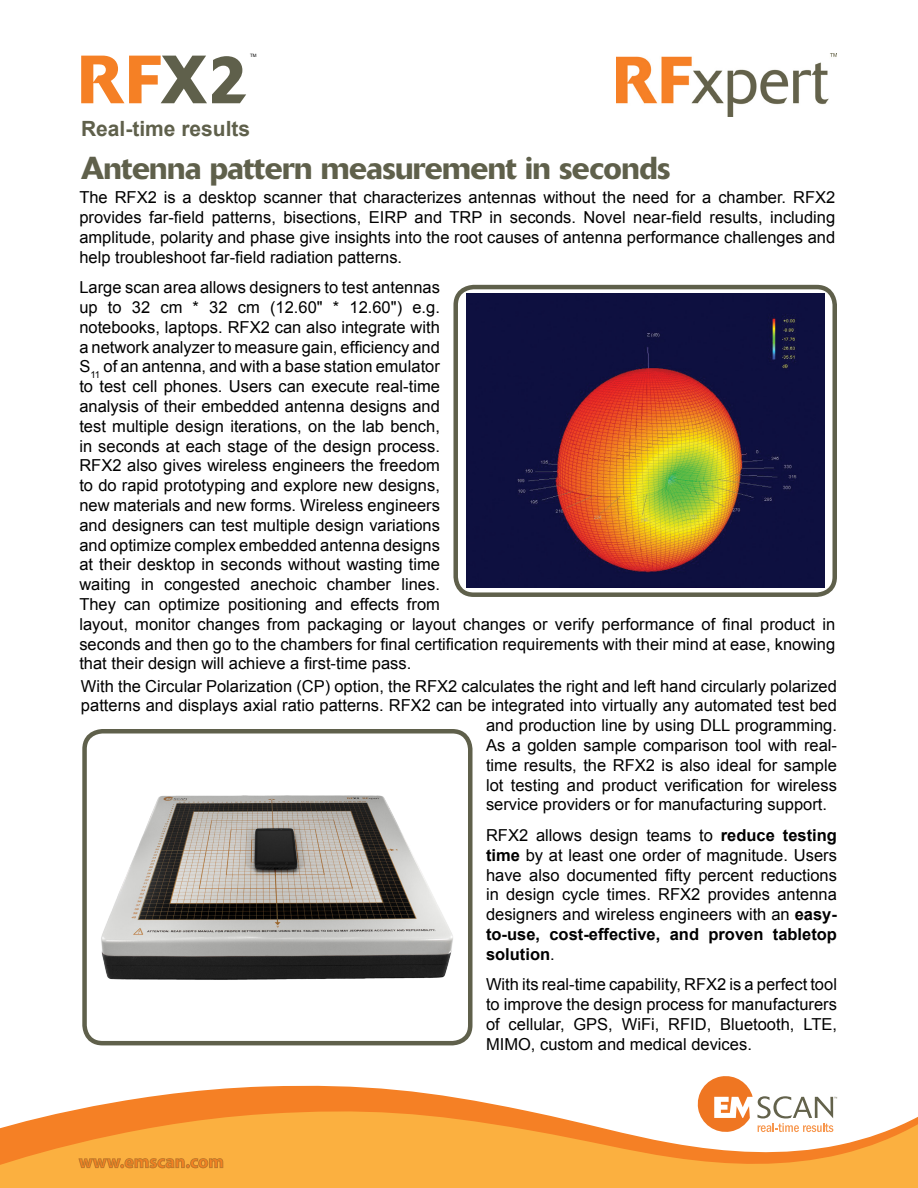
<style>
.page{position:relative;width:918px;height:1188px;background:#fff}
.page>*{position:absolute;margin:0;border:0;box-sizing:border-box;transform-origin:0 0}
.t1{font:500 67.5px "Delta";color:#f58025}
.t2{font:500 31.5px "Delta";letter-spacing:-.015em;color:#5f604b}
.t3{font:700 21px "Arial";color:#5f604b}
.t4{font:700 18px "Myriad Pro";color:#f48022}
.t5{font:16.5px/19.8px "Arial";color:#000;text-align:justify}
.t6{font:4.5px "Arial";color:#000}
.s1{color:#5f604b}
.s2{font-weight:700}
</style>
<div class="page">
<img style="left:616px;top:54px;width:221px;height:62px">
<svg style="left:706px;top:1076px;width:39px;height:8px"></svg>
<div style="left:0;top:1167px;width:918px;height:21px;background:#fbb040"></div>
<svg style="left:0;top:1084px;width:918px;height:83px"></svg>
<svg style="left:78px;top:1151px;width:146px;height:27px;background:#f0a63c"></svg>
<img style="left:87px;top:744px;width:381px;height:286px">
<div style="left:82px;top:729px;width:391px;height:316px;border:4px solid #5f604b;border-radius:18px"></div>
<div style="left:453px;top:285px;width:384px;height:312px;border:4px solid #5f604b;border-radius:18px"></div>
<img style="left:466px;top:294px;width:358px;height:294px">
<h1 class="t1" style="left:78px;top:39px;width:173px">RF<span class="s1">X2</span></h1>
<p class="t6" style="left:250px;top:53px;width:8px">TM</p>
<p class="t3" style="left:81px;top:113px;width:171px">Real-time results</p>
<h2 class="t2" style="left:81px;top:149px;width:591px">Antenna pattern measurement in seconds</h2>
<p class="t5" style="left:79px;top:187px;width:758px">The RFX2 is a desktop scanner that characterizes antennas without the need for a chamber. RFX2 provides far-field patterns, bisections, EIRP and TRP in seconds. Novel near-field results, including amplitude, polarity and phase give insights into the root causes of antenna performance challenges and help troubleshoot far-field radiation patterns.</p>
<p class="t5" style="left:79px;top:277px;width:758px;text-align:left">Large scan area allows designers to test antennas<br>up to 32 cm * 32 cm (12.60" * 12.60") e.g.<br>notebooks, laptops. RFX2 can also integrate with<br>a network analyzer to measure gain, efficiency and<br>S<sub>11</sub> of an antenna, and with a base station emulator<br>to test cell phones. Users can execute real-time<br>analysis of their embedded antenna designs and<br>test multiple design iterations, on the lab bench,<br>in seconds at each stage of the design process.<br>RFX2 also gives wireless engineers the freedom<br>to do rapid prototyping and explore new designs,<br>new materials and new forms. Wireless engineers<br>and designers can test multiple design variations<br>and optimize complex embedded antenna designs<br>at their desktop in seconds without wasting time<br>waiting in congested anechoic chamber lines.<br>They can optimize positioning and effects from<br>layout, monitor changes from packaging or layout changes or verify performance of final product in seconds and then go to the chambers for final certification requirements with their mind at ease, knowing that their design will achieve a first-time pass.</p>
<p class="t5" style="left:81px;top:676px;width:757px">With the Circular Polarization (CP) option, the RFX2 calculates the right and left hand circularly polarized</p>
<p class="t5" style="left:81px;top:696px;width:757px">patterns and displays axial ratio patterns. RFX2 can be integrated into virtually any automated test bed</p>
<p class="t5" style="left:486px;top:715px;width:352px">and production line by using DLL programming.</p>
<p class="t5" style="left:486px;top:735px;width:352px">As a golden sample comparison tool with real-</p>
<p class="t5" style="left:486px;top:755px;width:352px">time results, the RFX2 is also ideal for sample</p>
<p class="t5" style="left:486px;top:775px;width:352px">lot testing and product verification for wireless</p>
<p class="t5" style="left:486px;top:795px;width:343px">service providers or for manufacturing support.</p>
<p class="t5" style="left:486px;top:825px;width:353px">RFX2 allows design teams to <span class="s2">reduce testing time</span> by at least one order of magnitude. Users have also documented fifty percent reductions in design cycle times. RFX2 provides antenna designers and wireless engineers with an <span class="s2">easy&shy;to-use, cost-effective, and proven tabletop solution</span>.</p>
<p class="t5" style="left:486px;top:975px;width:353px">With its real-time capability, RFX2 is a perfect tool to improve the design process for manufacturers of cellular, GPS, WiFi, RFID, Bluetooth, LTE, MIMO, custom and medical devices.</p>
<p class="t4" style="left:79px;top:1150px;width:146px">www.emscan.com</p>
</div>
